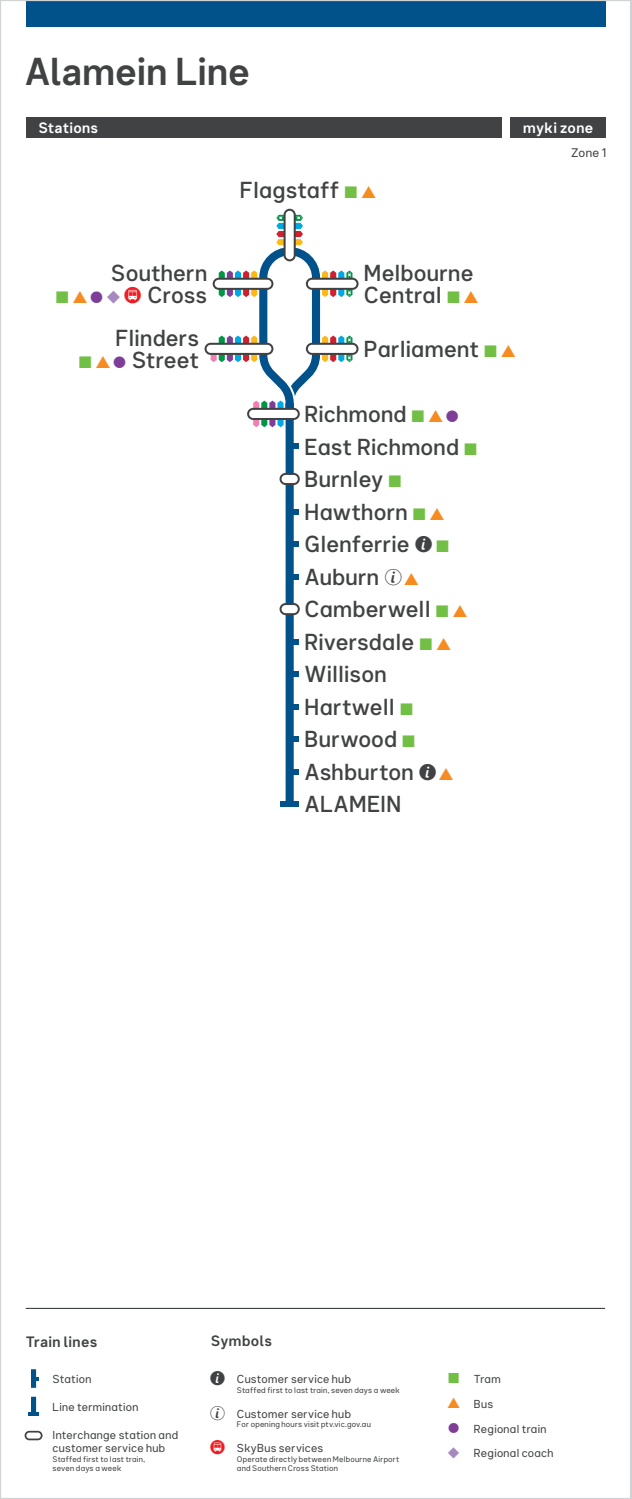
<style>
.page{position:relative;width:632px;height:1499px;background:#fff}
.page>*{position:absolute;margin:0;border:0;box-sizing:border-box;transform-origin:0 0}
.t1{font:700 37.8px "Network Sans";color:#414243}
.t2{font:500 22.5px/22.5px "Network Sans";letter-spacing:.005em;color:#414243;text-align:right}
.t3{font:18px "Network Dings";color:#71bf44}
.t4{font:18px "Network Dings";color:#f68b1f}
.t5{font:18px "Network Dings";color:#7e3e98}
.t6{font:18px "Network Dings";color:#a789bf}
.t7{font:700 14.62px "PTV Network Sans";letter-spacing:.025em;color:#414243}
.t8{font:700 14.62px "PTV Network Sans";letter-spacing:.02em;color:#fff}
.t9{font:13.5px "Network Dings";color:#ee1d23}
.t10{font:13.5px "Network Dings";color:#414243}
.t11{font:12.15px "Network Sans";color:#414243}
.t12{font:11.25px/13.5px "Network Sans";letter-spacing:.025em;color:#414243}
.t13{font:7.88px/9.5px "Network Sans";letter-spacing:.02em;color:#414243}
.s1{font-family:"Network Dings";font-weight:400;font-size:20.7px;color:#71bf44}
.s2{font-family:"Network Dings";font-weight:400;font-size:20.7px;color:#f68b1f}
.s3{font-family:"Network Dings";font-weight:400;font-size:20.7px;color:#7e3e98}
.s4{font-family:"Network Dings";font-weight:400;font-size:20.7px;color:#a789bf}
.s5{font-family:"Network Dings";font-weight:400;font-size:20.7px;color:#ee1d23}
.s6{font-family:"Network Dings";font-weight:400;font-size:20.7px}
.s7{font-family:"Network Dings";font-size:13.5px}
</style>
<div class="page">
<div style="left:26px;top:117px;width:475px;height:21px;background:#414243"></div>
<div style="left:509px;top:117px;width:96px;height:21px;background:#414243"></div>
<div style="left:26px;top:0;width:579px;height:26px;background:#01518a"></div>
<div style="left:289px;top:444px;width:10px;height:5px;background:#01518a"></div>
<div style="left:289px;top:509px;width:10px;height:5px;background:#01518a"></div>
<div style="left:289px;top:541px;width:10px;height:6px;background:#01518a"></div>
<div style="left:289px;top:574px;width:10px;height:5px;background:#01518a"></div>
<div style="left:289px;top:639px;width:10px;height:5px;background:#01518a"></div>
<div style="left:289px;top:671px;width:10px;height:6px;background:#01518a"></div>
<div style="left:289px;top:704px;width:10px;height:5px;background:#01518a"></div>
<div style="left:289px;top:736px;width:10px;height:6px;background:#01518a"></div>
<div style="left:289px;top:769px;width:10px;height:5px;background:#01518a"></div>
<div style="left:289px;top:801px;width:10px;height:6px;background:#01518a"></div>
<div style="left:280px;top:801px;width:9px;height:6px;background:#01518a"></div>
<div style="left:285px;top:414px;width:8px;height:393px;background:#01518a"></div>
<svg style="left:204px;top:209px;width:154px;height:218px"></svg>
<svg style="left:279px;top:603px;width:21px;height:12px"></svg>
<svg style="left:279px;top:473px;width:21px;height:12px"></svg>
<hr style="left:26px;top:1308px;width:579px;height:1px;background:#414243">
<div style="left:31px;top:1397px;width:5px;height:18px;background:#01518a"></div>
<svg style="left:28px;top:1412px;width:11px;height:3px"></svg>
<div style="left:31px;top:1369px;width:5px;height:19px;background:#01518a"></div>
<svg style="left:25px;top:1431px;width:17px;height:9px"></svg>
<h1 class="t1" style="left:24px;top:39px;width:227px">Alamein Line</h1>
<p class="t8" style="left:38px;top:115px;width:61px">Stations</p>
<p class="t8" style="left:523px;top:115px;width:71px">myki zone</p>
<p class="t11" style="left:571px;top:142px;width:37px">Zone 1</p>
<p class="t2" style="left:55px;top:260px;width:153px">Southern<br><span class="s1">2</span><span class="s2">3</span><span class="s3">1</span><span class="s4">4</span><span class="s5">c</span> Cross</p>
<p class="t2" style="left:240px;top:177px;width:138px">Flagstaff <span class="s1">2</span><span class="s2">3</span></p>
<p class="t2" style="left:364px;top:260px;width:117px;text-align:left">Melbourne<br>Central <span class="s1">2</span><span class="s2">3</span></p>
<p class="t2" style="left:78px;top:325px;width:122px">Flinders<br><span class="s1">2</span><span class="s2">3</span><span class="s3">1</span> Street</p>
<p class="t2" style="left:364px;top:337px;width:154px">Parliament <span class="s1">2</span><span class="s2">3</span></p>
<p class="t2" style="left:304px;top:402px;width:156px">Richmond <span class="s1">2</span><span class="s2">3</span><span class="s3">1</span></p>
<p class="t2" style="left:304px;top:434px;width:174px">East Richmond <span class="s1">2</span></p>
<p class="t2" style="left:304px;top:467px;width:99px">Burnley <span class="s1">2</span></p>
<p class="t2" style="left:304px;top:499px;width:142px">Hawthorn <span class="s1">2</span><span class="s2">3</span></p>
<p class="t2" style="left:304px;top:532px;width:146px">Glenferrie <span class="s6">i</span><span class="s1">2</span></p>
<p class="t2" style="left:304px;top:564px;width:116px">Auburn <span class="s6">k</span><span class="s2">3</span></p>
<p class="t2" style="left:304px;top:597px;width:165px">Camberwell <span class="s1">2</span><span class="s2">3</span></p>
<p class="t2" style="left:304px;top:629px;width:148px">Riversdale <span class="s1">2</span><span class="s2">3</span></p>
<p class="t2" style="left:304px;top:662px;width:83px">Willison</p>
<p class="t2" style="left:304px;top:694px;width:110px">Hartwell <span class="s1">2</span></p>
<p class="t2" style="left:304px;top:727px;width:112px">Burwood <span class="s1">2</span></p>
<p class="t2" style="left:304px;top:759px;width:151px">Ashburton <span class="s6">i</span><span class="s2">3</span></p>
<p class="t2" style="left:304px;top:792px;width:98px">ALAMEIN</p>
<p class="t7" style="left:26px;top:1329px;width:73px">Train lines</p>
<p class="t7" style="left:211px;top:1328px;width:63px">Symbols</p>
<p class="t12" style="left:53px;top:1372px;width:40px">Station</p>
<p class="t12" style="left:53px;top:1399px;width:87px">Line termination</p>
<p class="t12" style="left:53px;top:1427px;width:127px">Interchange station and customer service hub</p>
<p class="t13" style="left:53px;top:1454px;width:94px">Staffed first to last train, seven days a week</p>
<p class="t12" style="left:210px;top:1372px;width:143px"><span class="s7">I</span> Customer service hub</p>
<p class="t13" style="left:237px;top:1385px;width:164px">Staffed first to last train, seven days a week</p>
<p class="t12" style="left:237px;top:1406px;width:115px">Customer service hub</p>
<p class="t13" style="left:237px;top:1419px;width:135px">For opening hours visit ptv.vic.gov.au</p>
<p class="t12" style="left:237px;top:1441px;width:88px">SkyBus services</p>
<p class="t13" style="left:237px;top:1454px;width:164px">Operate directly between Melbourne Airport and Southern Cross Station</p>
<p class="t10" style="left:210px;top:1405px;width:17px">K</p>
<p class="t9" style="left:210px;top:1440px;width:17px">C</p>
<p class="t3" style="left:447px;top:1367px;width:13px">2</p>
<p class="t4" style="left:446px;top:1392px;width:15px">3</p>
<p class="t5" style="left:447px;top:1417px;width:13px">1</p>
<p class="t6" style="left:447px;top:1442px;width:14px">4</p>
<p class="t12" style="left:474px;top:1372px;width:28px">Tram</p>
<p class="t12" style="left:474px;top:1396px;width:21px">Bus</p>
<p class="t12" style="left:474px;top:1421px;width:74px">Regional train</p>
<p class="t12" style="left:474px;top:1446px;width:81px">Regional coach</p>
</div>
